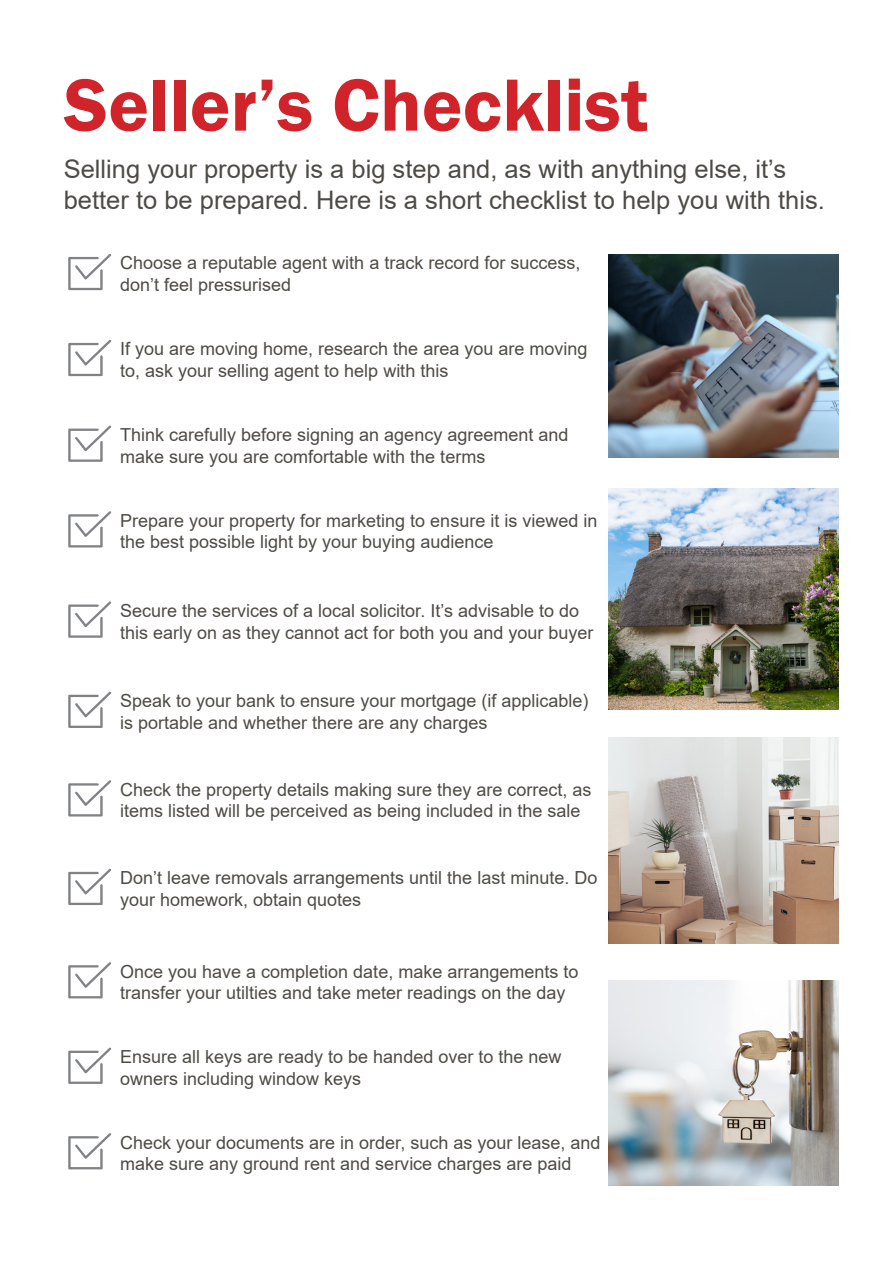
<style>
.page{position:relative;width:893px;height:1263px;background:#fff}
.page>*{position:absolute;margin:0;border:0;box-sizing:border-box;transform-origin:0 0}
.t1{font:600 76.5px "Franklin Gothic";color:#d1232a}
.t2{font:25.5px "Arial";color:#4e4b46}
.t3{font:18px/21.6px "Arial";color:#4e4b46}
</style>
<div class="page">
<svg style="left:68px;top:254px;width:43px;height:36px"></svg>
<svg style="left:68px;top:340px;width:43px;height:36px"></svg>
<svg style="left:68px;top:425px;width:43px;height:37px"></svg>
<svg style="left:68px;top:511px;width:43px;height:36px"></svg>
<svg style="left:68px;top:601px;width:43px;height:37px"></svg>
<svg style="left:68px;top:692px;width:43px;height:36px"></svg>
<svg style="left:68px;top:780px;width:43px;height:36px"></svg>
<svg style="left:68px;top:869px;width:43px;height:36px"></svg>
<svg style="left:68px;top:962px;width:43px;height:36px"></svg>
<svg style="left:68px;top:1047px;width:43px;height:37px"></svg>
<svg style="left:68px;top:1133px;width:43px;height:36px"></svg>
<img style="left:608px;top:980px;width:231px;height:206px">
<img style="left:608px;top:737px;width:231px;height:206px">
<img style="left:608px;top:488px;width:231px;height:222px">
<img style="left:608px;top:255px;width:231px;height:203px">
<p class="t1" style="left:64px;top:58px;width:586px">Seller’s Checklist</p>
<p class="t2" style="left:64px;top:152px;width:724px">Selling your property is a big step and, as with anything else, it’s</p>
<p class="t2" style="left:64px;top:182px;width:763px">better to be prepared. Here is a short checklist to help you with this.</p>
<p class="t3" style="left:120px;top:252px;width:462px">Choose a reputable agent with a track record for success, don’t feel pressurised</p>
<p class="t3" style="left:120px;top:338px;width:469px">If you are moving home, research the area you are moving to, ask your selling agent to help with this</p>
<p class="t3" style="left:120px;top:424px;width:450px">Think carefully before signing an agency agreement and make sure you are comfortable with the terms</p>
<p class="t3" style="left:120px;top:509px;width:479px">Prepare your property for marketing to ensure it is viewed in the best possible light by your buying audience</p>
<p class="t3" style="left:120px;top:600px;width:475px">Secure the services of a local solicitor. It’s advisable to do this early on as they cannot act for both you and your buyer</p>
<p class="t3" style="left:120px;top:690px;width:470px">Speak to your bank to ensure your mortgage (if applicable) is portable and whether there are any charges</p>
<p class="t3" style="left:120px;top:778px;width:473px">Check the property details making sure they are correct, as items listed will be perceived as being included in the sale</p>
<p class="t3" style="left:120px;top:867px;width:479px">Don’t leave removals arrangements until the last minute. Do your homework, obtain quotes</p>
<p class="t3" style="left:120px;top:960px;width:460px">Once you have a completion date, make arrangements to transfer your utilties and take meter readings on the day</p>
<p class="t3" style="left:120px;top:1046px;width:443px">Ensure all keys are ready to be handed over to the new owners including window keys</p>
<p class="t3" style="left:120px;top:1131px;width:482px">Check your documents are in order, such as your lease, and make sure any ground rent and service charges are paid</p>
</div>
